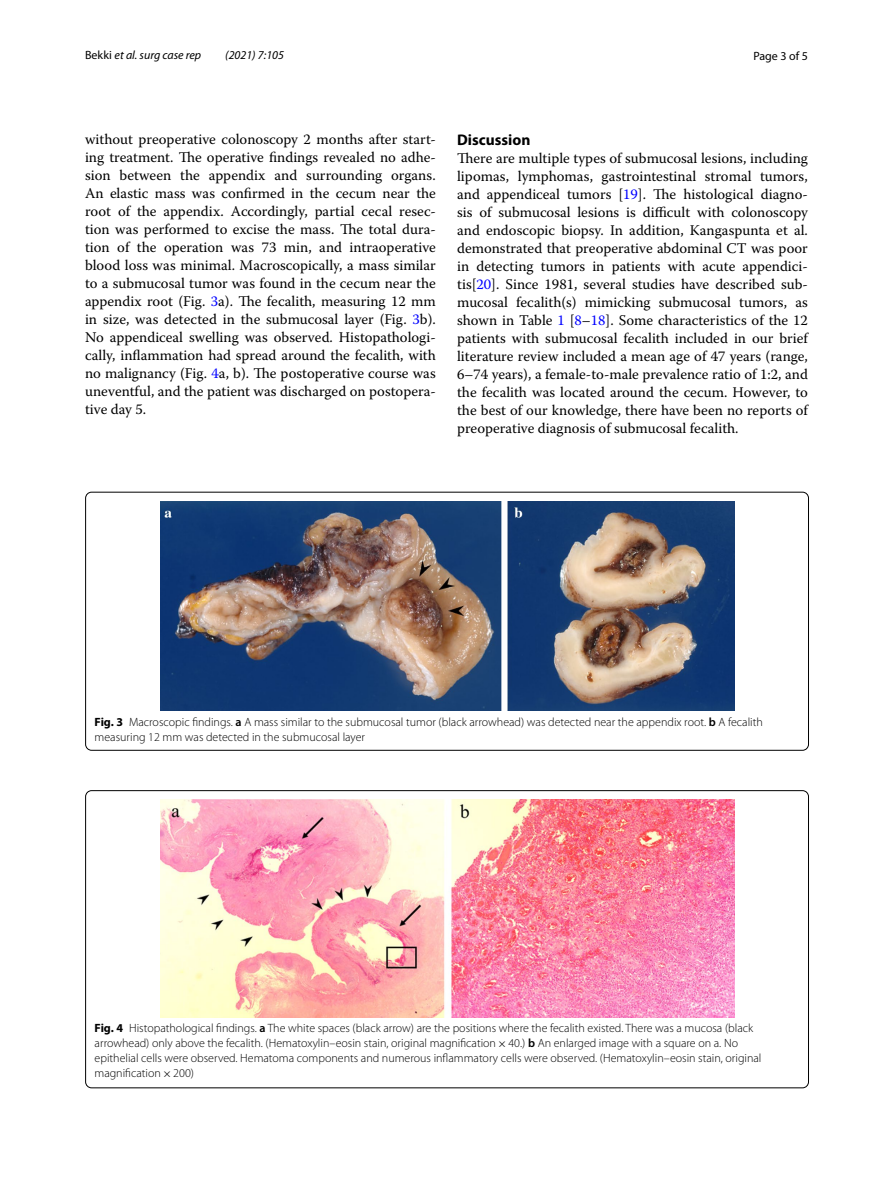
<style>
.page{position:relative;width:893px;height:1187px;background:#fff}
.page>*{position:absolute;margin:0;border:0;box-sizing:border-box;transform-origin:0 0}
.t1{font:700 15.45px "Myriad Pro";color:#000}
.t2{font:14.7px/18px "Warnock Pro";color:#000;text-align:justify}
.t3{font:300 12px/15px "Myriad Pro";color:#000}
.t4{font:italic 12px "Myriad Pro";color:#000}
.t5{font:12px "Myriad Pro";color:#000}
.s1{font-style:normal}
.s2{color:#00f}
.s3{font-weight:700}
.s4{font-weight:600}
.s5{font-family:"MTSY";font-weight:400}
</style>
<div class="page">
<img style="left:160px;top:501px;width:574px;height:209px">
<div style="left:85px;top:492px;width:724px;height:258px;border:1px solid #000;border-radius:6px"></div>
<img style="left:160px;top:799px;width:574px;height:218px">
<p class="t4" style="left:85px;top:48px;width:118px"><span class="s1">Bekki</span> et al. surg case rep</p>
<p class="t4" style="left:225px;top:48px;width:60px">(2021) 7:105</p>
<p class="t5" style="left:753px;top:48px;width:56px">Page 3 of 5</p>
<p class="t2" style="left:85px;top:130px;width:352px">without preoperative colonoscopy 2 months after start&shy;ing treatment. The operative findings revealed no adhe&shy;sion between the appendix and surrounding organs.<br>An elastic mass was confirmed in the cecum near the root of the appendix. Accordingly, partial cecal resec&shy;tion was performed to excise the mass. The total dura&shy;tion of the operation was 73 min, and intraoperative blood loss was minimal. Macroscopically, a mass similar to a submucosal tumor was found in the cecum near the appendix root (Fig. <span class="s2">3</span>a). The fecalith, measuring 12 mm in size, was detected in the submucosal layer (Fig. <span class="s2">3</span>b).<br>No appendiceal swelling was observed. Histopathologi&shy;cally, inflammation had spread around the fecalith, with no malignancy (Fig. <span class="s2">4</span>a, b). The postoperative course was uneventful, and the patient was discharged on postopera&shy;tive day 5.</p>
<p class="t1" style="left:457px;top:129px;width:75px">Discussion</p>
<p class="t2" style="left:457px;top:148px;width:352px">There are multiple types of submucosal lesions, including lipomas, lymphomas, gastrointestinal stromal tumors, and appendiceal tumors [<span class="s2">19</span>]. The histological diagno&shy;sis of submucosal lesions is difficult with colonoscopy and endoscopic biopsy. In addition, Kangaspunta et al. demonstrated that preoperative abdominal CT was poor in detecting tumors in patients with acute appendici&shy;tis[<span class="s2">20</span>]. Since 1981, several studies have described sub&shy;mucosal fecalith(s) mimicking submucosal tumors, as shown in Table <span class="s2">1</span> [<span class="s2">8</span>–<span class="s2">18</span>]. Some characteristics of the 12 patients with submucosal fecalith included in our brief literature review included a mean age of 47 years (range, 6–74 years), a female-to-male prevalence ratio of 1:2, and the fecalith was located around the cecum. However, to the best of our knowledge, there have been no reports of preoperative diagnosis of submucosal fecalith.</p>
<p class="t3" style="left:95px;top:714px;width:670px"><span class="s3">Fig. 3</span> Macroscopic findings. <span class="s4">a</span> A mass similar to the submucosal tumor (black arrowhead) was detected near the appendix root. <span class="s4">b</span> A fecalith measuring 12 mm was detected in the submucosal layer</p>
<p class="t3" style="left:95px;top:1020px;width:668px"><span class="s3">Fig. 4</span> Histopathological findings. <span class="s4">a</span> The white spaces (black arrow) are the positions where the fecalith existed. There was a mucosa (black arrowhead) only above the fecalith. (Hematoxylin–eosin stain, original magnification<span class="s5">×</span>40.) <span class="s4">b</span> An enlarged image with a square on a. No epithelial cells were observed. Hematoma components and numerous inflammatory cells were observed. (Hematoxylin–eosin stain, original magnification<span class="s5">×</span>200)</p>
</div>
